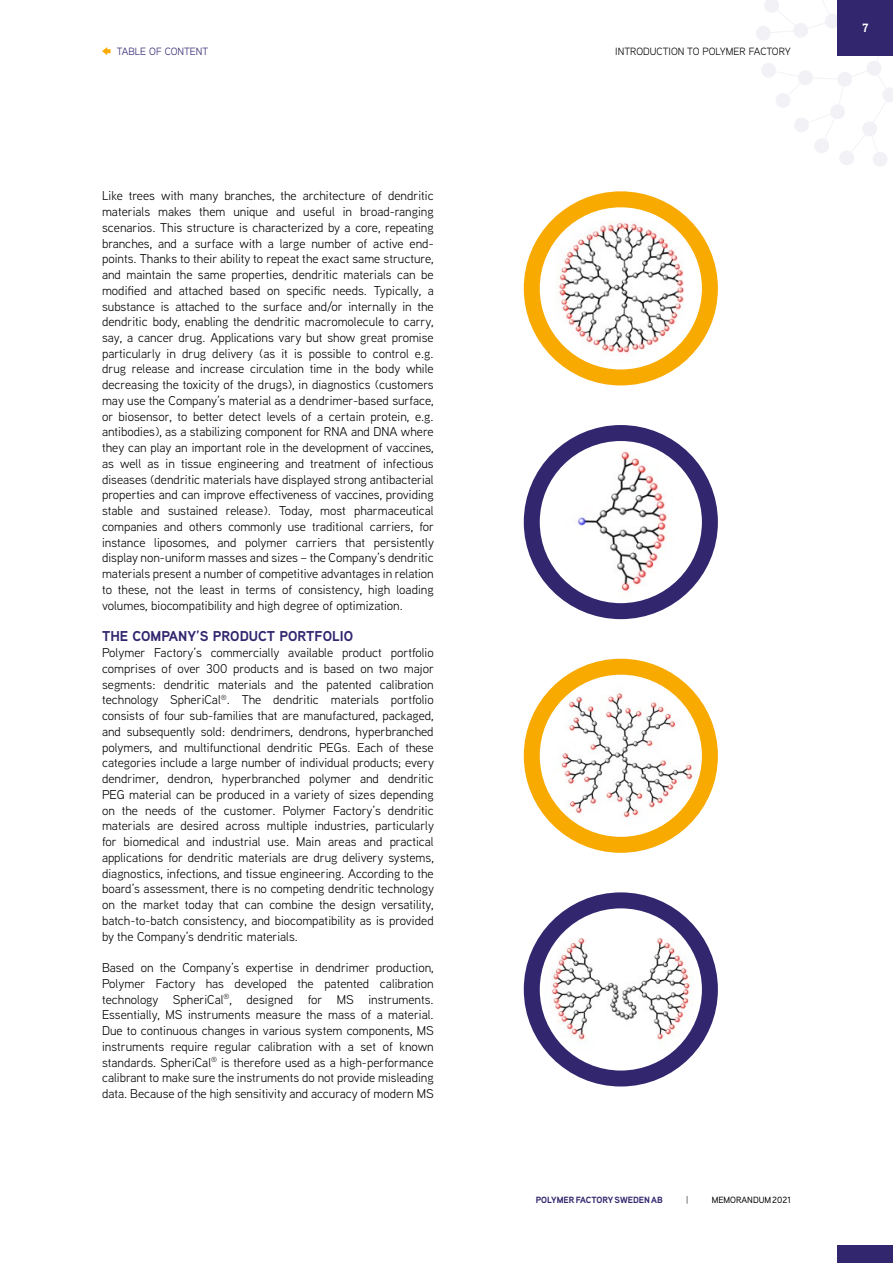
<style>
.page{position:relative;width:893px;height:1263px;background:#fff}
.page>*{position:absolute;margin:0;border:0;box-sizing:border-box;transform-origin:0 0}
.t1{font:700 14.25px "Aaux Next";color:#32266f}
.t2{font:12.75px/15.8px "Aaux Next";color:#000;text-align:justify}
.t3{font:700 12px "Aaux Next";color:#fff}
.t4{font:10.5px "Aaux Next";color:#000}
.t5{font:10.5px "Aaux Next";color:#32266f}
.t6{font:700 9px "Aaux Next";color:#32266f}
.t7{font:500 9px "Aaux Next";color:#000}
.t8{font:9px "Aaux Next";color:#000}
</style>
<div class="page">
<div style="left:839px;top:150px;width:15px;height:15px;background:#f2f2f6;border-radius:50%"></div>
<div style="left:872px;top:152px;width:16px;height:15px;background:#f2f2f6;border-radius:50%"></div>
<svg style="left:756px;top:0;width:137px;height:158px"></svg>
<div style="left:838px;top:0;width:55px;height:55px;background:#32266f"></div>
<div style="left:838px;top:1246px;width:55px;height:17px;background:#32266f"></div>
<svg style="left:102px;top:47px;width:9px;height:8px"></svg>
<img style="left:532px;top:208px;width:178px;height:163px">
<div style="left:524px;top:191px;width:194px;height:194px;border:16px solid #f8aa00;border-radius:50%"></div>
<img style="left:532px;top:440px;width:178px;height:170px">
<div style="left:524px;top:425px;width:194px;height:194px;border:16px solid #32266f;border-radius:50%"></div>
<svg style="left:532px;top:667px;width:178px;height:178px"></svg>
<img style="left:542px;top:683px;width:168px;height:151px">
<div style="left:524px;top:659px;width:194px;height:194px;border:16px solid #f8aa00;border-radius:50%"></div>
<img style="left:532px;top:913px;width:178px;height:158px">
<div style="left:524px;top:892px;width:194px;height:194px;border:16px solid #32266f;border-radius:50%"></div>
<p class="t5" style="left:117px;top:45px;width:93px">TABLE OF CONTENT</p>
<p class="t4" style="left:615px;top:45px;width:177px">INTRODUCTION TO POLYMER FACTORY</p>
<p class="t2" style="left:102px;top:187px;width:333px">Like trees with many branches, the architecture of dendritic materials makes them unique and useful in broad-ranging scenarios. This structure is characterized by a core, repeating branches, and a surface with a large number of active end&shy;points. Thanks to their ability to repeat the exact same structure, and maintain the same properties, dendritic materials can be modified and attached based on specific needs. Typically, a substance is attached to the surface and/or internally in the dendritic body, enabling the dendritic macromolecule to carry, say, a cancer drug. Applications vary but show great promise particularly in drug delivery (as it is possible to control e.g. drug release and increase circulation time in the body while decreasing the toxicity of the drugs), in diagnostics (customers may use the Company’s material as a dendrimer-based surface, or biosensor, to better detect levels of a certain protein, e.g. antibodies), as a stabilizing component for RNA and DNA where they can play an important role in the development of vaccines, as well as in tissue engineering and treatment of infectious diseases (dendritic materials have displayed strong antibacterial properties and can improve effectiveness of vaccines, providing stable and sustained release). Today, most pharmaceutical companies and others commonly use traditional carriers, for instance liposomes, and polymer carriers that persistently display non-uniform masses and sizes – the Company’s dendritic materials present a number of competitive advantages in relation to these, not the least in terms of consistency, high loading volumes, biocompatibility and high degree of optimization.</p>
<p class="t1" style="left:102px;top:626px;width:253px">THE COMPANY’S PRODUCT PORTFOLIO</p>
<p class="t2" style="left:102px;top:644px;width:333px">Polymer Factory’s commercially available product portfolio comprises of over 300 products and is based on two major segments: dendritic materials and the patented calibration technology SpheriCal<sup>®</sup>. The dendritic materials portfolio consists of four sub-families that are manufactured, packaged, and subsequently sold: dendrimers, dendrons, hyperbranched polymers, and multifunctional dendritic PEGs. Each of these categories include a large number of individual products; every dendrimer, dendron, hyperbranched polymer and dendritic PEG material can be produced in a variety of sizes depending on the needs of the customer. Polymer Factory’s dendritic materials are desired across multiple industries, particularly for biomedical and industrial use. Main areas and practical applications for dendritic materials are drug delivery systems, diagnostics, infections, and tissue engineering. According to the board’s assessment, there is no competing dendritic technology on the market today that can combine the design versatility, batch-to-batch consistency, and biocompatibility as is provided by the Company’s dendritic materials.</p>
<p class="t2" style="left:102px;top:959px;width:333px">Based on the Company’s expertise in dendrimer production, Polymer Factory has developed the patented calibration technology SpheriCal<sup>®</sup>, designed for MS instruments.<br>Essentially, MS instruments measure the mass of a material.<br>Due to continuous changes in various system components, MS instruments require regular calibration with a set of known standards. SpheriCal<sup>®</sup> is therefore used as a high-performance calibrant to make sure the instruments do not provide misleading data. Because of the high sensitivity and accuracy of modern MS</p>
<p class="t6" style="left:536px;top:1194px;width:128px">POLYMER FACTORY SWEDEN AB</p>
<p class="t8" style="left:686px;top:1194px;width:4px">|</p>
<p class="t7" style="left:712px;top:1194px;width:81px">MEMORANDUM 2021</p>
<p class="t3" style="left:862px;top:19px;width:8px">7</p>
</div>
